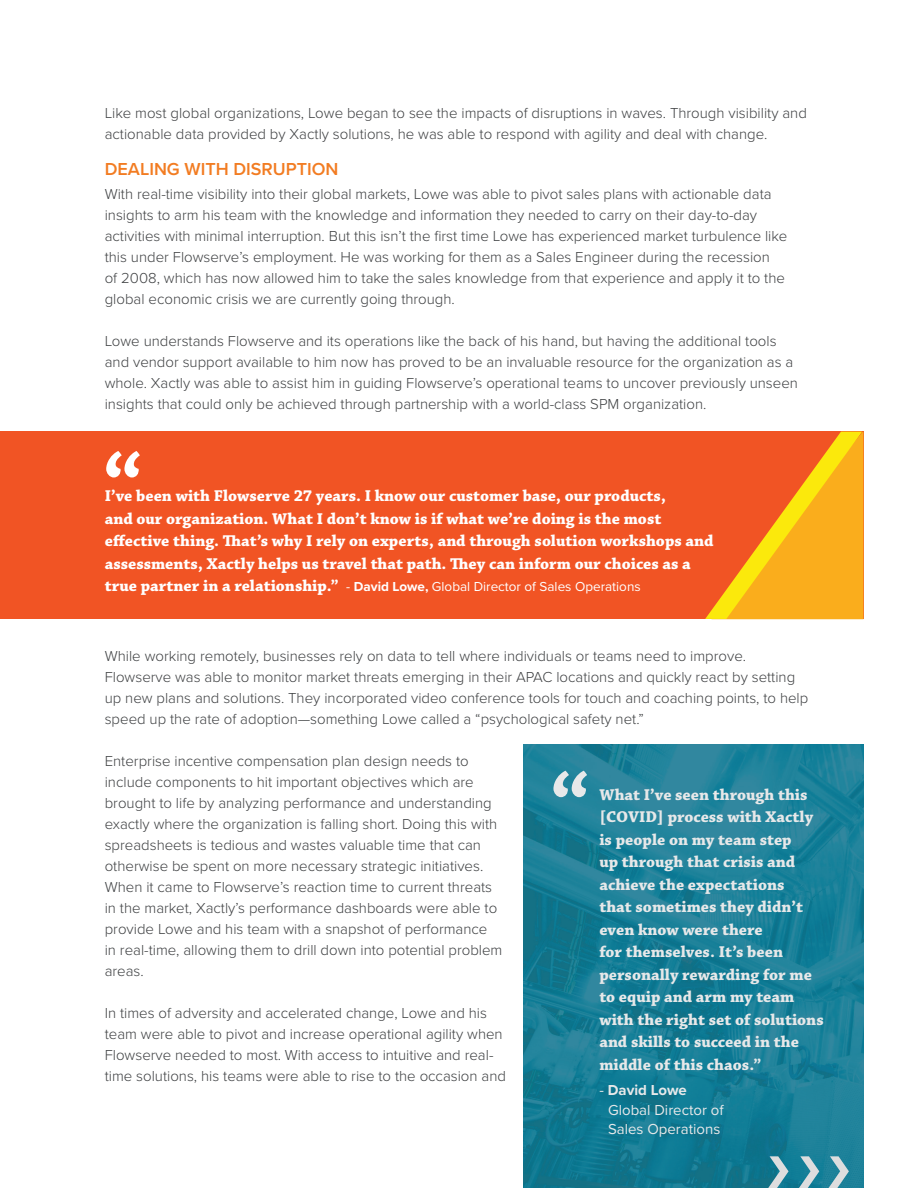
<style>
.page{position:relative;width:918px;height:1188px;background:#fff}
.page>*{position:absolute;margin:0;border:0;box-sizing:border-box;transform-origin:0 0}
.t1{font:700 84px "Chaparral Pro";color:#fff}
.t2{font:700 84px "Chaparral Pro";color:#e7e8e9}
.t3{font:600 18px "Proxima Nova";color:#f27c22}
.t4{font:700 16.5px/22.5px "Chaparral Pro";color:#e7e8e9}
.t5{font:700 16.5px/22.5px "Chaparral Pro";color:#fff}
.t6{font:300 15px/21px "Proxima Nova";color:#3e4042}
.t7{font:15px/19.5px "Proxima Nova";color:#e7e8e9}
.t8{font:13.5px "Proxima Nova";color:#fff}
.s1{font-family:"Chaparral Pro";font-weight:700;font-size:16.5px}
.s2{font-weight:700}
</style>
<div class="page">
<div style="left:0;top:432px;width:864px;height:187px;background:#f15424"></div>
<svg style="left:705px;top:432px;width:159px;height:187px"></svg>
<img style="left:524px;top:744px;width:340px;height:444px">
<svg style="left:829px;top:1156px;width:20px;height:32px"></svg>
<svg style="left:799px;top:1156px;width:20px;height:32px"></svg>
<svg style="left:768px;top:1156px;width:21px;height:32px"></svg>
<p class="t6" style="left:105px;top:101px;width:704px">Like most global organizations, Lowe began to see the impacts of disruptions in waves. Through visibility and actionable data provided by Xactly solutions, he was able to respond with agility and deal with change.</p>
<p class="t3" style="left:105px;top:155px;width:235px">DEALING WITH DISRUPTION</p>
<p class="t6" style="left:105px;top:182px;width:684px">With real-time visibility into their global markets, Lowe was able to pivot sales plans with actionable data insights to arm his team with the knowledge and information they needed to carry on their day-to-day activities with minimal interruption. But this isn’t the first time Lowe has experienced market turbulence like this under Flowserve’s employment. He was working for them as a Sales Engineer during the recession<br>of 2008, which has now allowed him to take the sales knowledge from that experience and apply it to the global economic crisis we are currently going through.</p>
<p class="t6" style="left:105px;top:329px;width:695px">Lowe understands Flowserve and its operations like the back of his hand, but having the additional tools and vendor support available to him now has proved to be an invaluable resource for the organization as a whole. Xactly was able to assist him in guiding Flowserve’s operational teams to uncover previously unseen insights that could only be achieved through partnership with a world-class SPM organization.</p>
<h1 class="t1" style="left:102px;top:436px;width:42px">“</h1>
<p class="t5" style="left:105px;top:485px;width:610px">I’ve been with Flowserve 27 years. I know our customer base, our products,<br>and our organization. What I don’t know is if what we’re doing is the most effective thing. That’s why I rely on experts, and through solution workshops and assessments, Xactly helps us travel that path. They can inform our choices as a</p>
<p class="t8" style="left:105px;top:576px;width:537px"><span class="s1">true partner in a relationship.”</span> - <span class="s2">David Lowe,</span> Global Director of Sales Operations</p>
<p class="t6" style="left:105px;top:644px;width:705px">While working remotely, businesses rely on data to tell where individuals or teams need to improve.<br>Flowserve was able to monitor market threats emerging in their APAC locations and quickly react by setting up new plans and solutions. They incorporated video conference tools for touch and coaching points, to help speed up the rate of adoption—something Lowe called a “psychological safety net.”</p>
<p class="t6" style="left:105px;top:749px;width:399px">Enterprise incentive compensation plan design needs to include components to hit important objectives which are brought to life by analyzing performance and understanding exactly where the organization is falling short. Doing this with spreadsheets is tedious and wastes valuable time that can otherwise be spent on more necessary strategic initiatives.<br>When it came to Flowserve’s reaction time to current threats in the market, Xactly’s performance dashboards were able to provide Lowe and his team with a snapshot of performance<br>in real-time, allowing them to drill down into potential problem areas.</p>
<p class="t6" style="left:105px;top:1001px;width:403px">In times of adversity and accelerated change, Lowe and his team were able to pivot and increase operational agility when Flowserve needed to most. With access to intuitive and real&shy;time solutions, his teams were able to rise to the occasion and</p>
<h1 class="t2" style="left:549px;top:756px;width:42px">“</h1>
<p class="t4" style="left:599px;top:784px;width:226px">What I’ve seen through this [COVID] process with Xactly is people on my team step<br>up through that crisis and achieve the expectations<br>that sometimes they didn’t even know were there<br>for themselves. It’s been personally rewarding for me to equip and arm my team with the right set of solutions and skills to succeed in the middle of this chaos.”</p>
<p class="t7" style="left:608px;top:1080px;width:117px;text-indent:-9px">- <span class="s2">David Lowe<br></span>Global Director of<br>Sales Operations</p>
</div>
